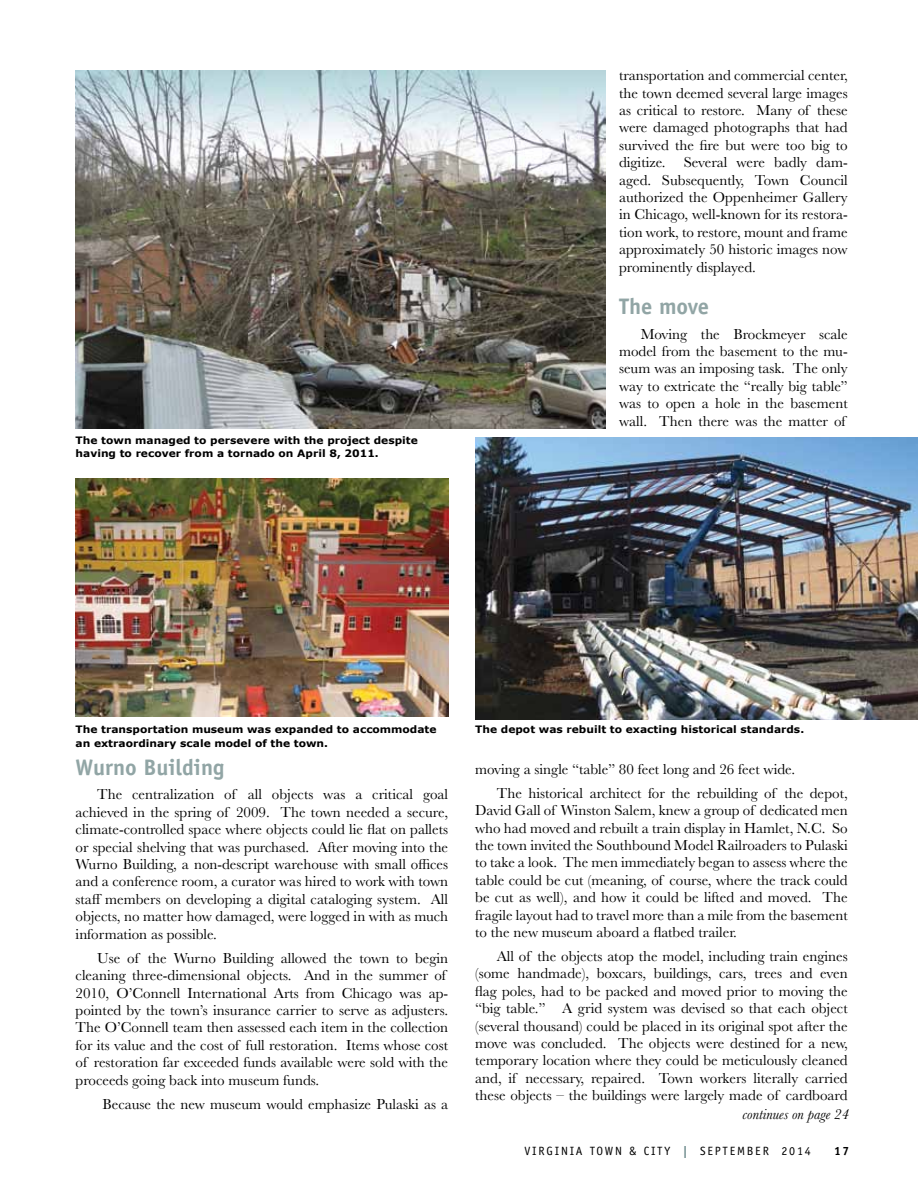
<style>
.page{position:relative;width:918px;height:1188px;background:#fff}
.page>*{position:absolute;margin:0;border:0;box-sizing:border-box;transform-origin:0 0}
.t1{font:700 22.5px "Officina Sans";color:#91a5a5}
.t2{font:15px/17.4px "Baskerville";color:#000;text-align:justify}
.t3{font:italic 15px "Baskerville";color:#000}
.t4{font:12px "Officina Sans";letter-spacing:.15em;color:#000}
.t5{font:700 12px "Officina Sans";color:#000}
.t6{font:700 10.2px/13.5px "Verdana";color:#000;scale:1.05 1}
.s1{font-weight:700;color:#597b7c}
</style>
<div class="page">
<img style="left:475px;top:438px;width:443px;height:282px">
<img style="left:76px;top:70px;width:530px;height:358px">
<img style="left:76px;top:478px;width:372px;height:239px">
<p class="t6" style="left:76px;top:433px;width:327px">The town managed to persevere with the project despite having to recover from a tornado on April 8, 2011.</p>
<p class="t2" style="left:619px;top:67px;width:230px">transportation and commercial center, the town deemed several large images as critical to restore. Many of these were damaged photographs that had survived the fire but were too big to digitize. Several were badly dam&shy;aged. Subsequently, Town Council authorized the Oppenheimer Gallery in Chicago, well-known for its restora&shy;tion work, to restore, mount and frame approximately 50 historic images now prominently displayed.</p>
<h1 class="t1" style="left:619px;top:293px;width:92px">The move</h1>
<p class="t2" style="left:619px;top:325px;width:230px;text-indent:22px">Moving the Brockmeyer scale model from the basement to the mu&shy;seum was an imposing task. The only way to extricate the “really big table” was to open a hole in the basement wall. Then there was the matter of</p>
<p class="t6" style="left:76px;top:722px;width:345px">The transportation museum was expanded to accommodate an extraordinary scale model of the town.</p>
<p class="t6" style="left:475px;top:722px;width:315px">The depot was rebuilt to exacting historical standards.</p>
<h1 class="t1" style="left:76px;top:754px;width:150px">Wurno Building</h1>
<p class="t2" style="left:76px;top:786px;width:374px;text-indent:22px">The centralization of all objects was a critical goal achieved in the spring of 2009. The town needed a secure, climate-controlled space where objects could lie flat on pallets or special shelving that was purchased. After moving into the Wurno Building, a non-descript warehouse with small offices and a conference room, a curator was hired to work with town staff members on developing a digital cataloging system. All objects, no matter how damaged, were logged in with as much information as possible.</p>
<p class="t2" style="left:76px;top:949px;width:374px;text-align:left;text-indent:22px">Use of the Wurno Building allowed the town to begin cleaning three-dimensional objects. And in the summer of 2010, O’Connell International Arts from Chicago was ap&shy;pointed by the town’s insurance carrier to serve as adjusters.<br>The O’Connell team then assessed each item in the collection for its value and the cost of full restoration. Items whose cost of restoration far exceeded funds available were sold with the proceeds going back into museum funds.</p>
<p class="t2" style="left:103px;top:1095px;width:347px">Because the new museum would emphasize Pulaski as a</p>
<p class="t2" style="left:497px;top:757px;width:353px;line-height:24.2px;text-indent:-22px">moving a single “table” 80 feet long and 26 feet wide.<br>The historical architect for the rebuilding of the depot,</p>
<p class="t2" style="left:475px;top:802px;width:374px">David Gall of Winston Salem, knew a group of dedicated men who had moved and rebuilt a train display in Hamlet, N.C. So the town invited the Southbound Model Railroaders to Pulaski to take a look. The men immediately began to assess where the table could be cut (meaning, of course, where the track could be cut as well), and how it could be lifted and moved. The fragile layout had to travel more than a mile from the basement to the new museum aboard a flatbed trailer.</p>
<p class="t2" style="left:475px;top:948px;width:374px;text-indent:22px">All of the objects atop the model, including train engines (some handmade), boxcars, buildings, cars, trees and even flag poles, had to be packed and moved prior to moving the “big table.” A grid system was devised so that each object (several thousand) could be placed in its original spot after the move was concluded. The objects were destined for a new, temporary location where they could be meticulously cleaned and, if necessary, repaired. Town workers literally carried these objects – the buildings were largely made of cardboard</p>
<p class="t3" style="left:742px;top:1104px;width:108px">continues on page 24</p>
<p class="t4" style="left:524px;top:1144px;width:184px">VIRGIN IA TOWN &amp; CITY <span class="s1">|</span> SEPTEM</p>
<p class="t4" style="left:747px;top:1144px;width:65px">BE R 2014</p>
<p class="t5" style="left:834px;top:1144px;width:17px">17</p>
</div>
